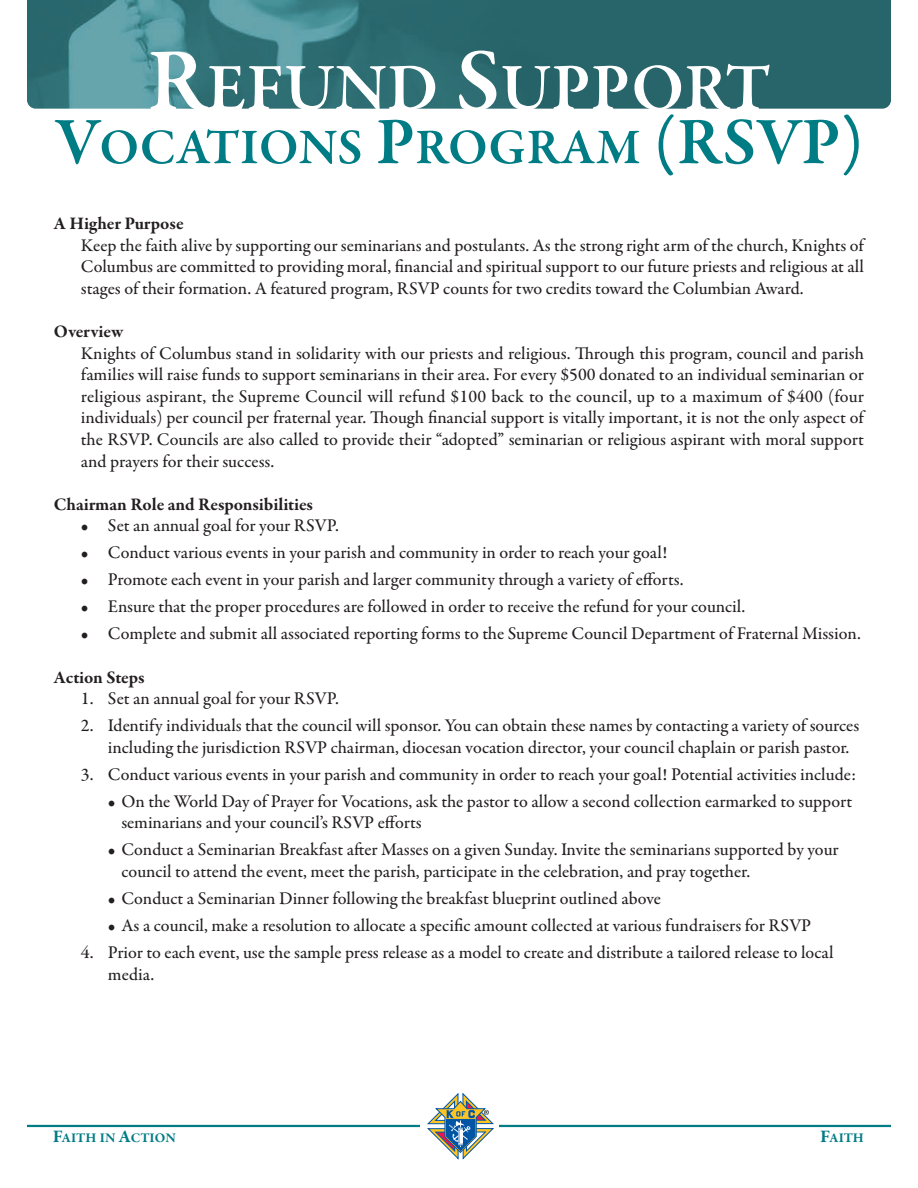
<style>
.page{position:relative;width:918px;height:1188px;background:#fff}
.page>*{position:absolute;margin:0;border:0;box-sizing:border-box;transform-origin:0 0}
.t1{font:600 67.5px "Garamond Premr Pro";color:#fff}
.t2{font:600 50.7px "Garamond Premr Pro";letter-spacing:.005em;color:#007c85}
.t3{font:500 18px/21.6px "Garamond Premr Pro";color:#231f20}
.t4{font:700 18px "Garamond Premr Pro";letter-spacing:-.005em;color:#231f20}
.t5{font:700 13.5px "Garamond Premr Pro";color:#007c85}
.s1{font-size:90px}
.s2{font-size:67.5px}
.s3{font-weight:700}
.s4{font-size:18px}
</style>
<div class="page">
<img style="left:27px;top:0;width:864px;height:109px">
<hr style="left:27px;top:1125px;width:864px;height:2px;background:#007c85">
<div style="left:421px;top:1090px;width:78px;height:70px;background:#fff"></div>
<svg style="left:427px;top:1093px;width:66px;height:66px"></svg>
<p class="t1" style="left:147px;top:62px;width:625px"><span class="s1">R</span>EFUND <span class="s1">S</span>UPPORT</p>
<p class="t2" style="left:55px;top:127px;width:810px"><span class="s2">V</span>OCATIONS <span class="s2">P</span>ROGRAM <span class="s2">(RSVP)</span></p>
<p class="t3" style="left:81px;top:214px;width:785px;text-indent:-27px"><span class="s3">A Higher Purpose<br></span>Keep the faith alive by supporting our seminarians and postulants. As the strong right arm of the church, Knights of Columbus are committed to providing moral, financial and spiritual support to our future priests and religious at all stages of their formation. A featured program, RSVP counts for two credits toward the Columbian Award.</p>
<p class="t3" style="left:81px;top:322px;width:785px;text-indent:-27px"><span class="s3">Overview<br></span>Knights of Columbus stand in solidarity with our priests and religious. Through this program, council and parish families will raise funds to support seminarians in their area. For every $500 donated to an individual seminarian or religious aspirant, the Supreme Council will refund $100 back to the council, up to a maximum of $400 (four individuals) per council per fraternal year. Though financial support is vitally important, it is not the only aspect of the RSVP. Councils are also called to provide their “adopted” seminarian or religious aspirant with moral support and prayers for their success.</p>
<p class="t4" style="left:54px;top:497px;width:261px">Chairman Role and Responsibilities</p>
<p class="t3" style="left:81px;top:517px;width:260px">• Set an annual goal for your RSVP.</p>
<p class="t3" style="left:81px;top:544px;width:588px">• Conduct various events in your parish and community in order to reach your goal!</p>
<p class="t3" style="left:81px;top:571px;width:604px">• Promote each event in your parish and larger community through a variety of efforts.</p>
<p class="t3" style="left:81px;top:598px;width:666px">• Ensure that the proper procedures are followed in order to receive the refund for your council.</p>
<p class="t3" style="left:81px;top:625px;width:781px">• Complete and submit all associated reporting forms to the Supreme Council Department of Fraternal Mission.</p>
<p class="t4" style="left:54px;top:670px;width:92px">Action Steps</p>
<p class="t3" style="left:81px;top:689px;width:260px">1. Set an annual goal for your RSVP.</p>
<p class="t3" style="left:108px;top:716px;width:753px;text-indent:-27px">2. Identify individuals that the council will sponsor. You can obtain these names by contacting a variety of sources including the jurisdiction RSVP chairman, diocesan vocation director, your council chaplain or parish pastor.</p>
<p class="t3" style="left:81px;top:765px;width:777px">3. Conduct various events in your parish and community in order to reach your goal! Potential activities include:</p>
<p class="t3" style="left:121px;top:792px;width:732px;text-indent:-13px">• On the World Day of Prayer for Vocations, ask the pastor to allow a second collection earmarked to support seminarians and your council’s RSVP efforts</p>
<p class="t3" style="left:121px;top:841px;width:719px;text-indent:-13px">• Conduct a Seminarian Breakfast after Masses on a given Sunday. Invite the seminarians supported by your council to attend the event, meet the parish, participate in the celebration, and pray together.</p>
<p class="t3" style="left:108px;top:889px;width:555px">• Conduct a Seminarian Dinner following the breakfast blueprint outlined above</p>
<p class="t3" style="left:108px;top:916px;width:705px">• As a council, make a resolution to allocate a specific amount collected at various fundraisers for RSVP</p>
<p class="t3" style="left:108px;top:943px;width:727px;text-indent:-27px">4. Prior to each event, use the sample press release as a model to create and distribute a tailored release to local media.</p>
<p class="t5" style="left:53px;top:1132px;width:125px"><span class="s4">F</span>AITH IN <span class="s4">A</span>CTION</p>
<p class="t5" style="left:820px;top:1132px;width:45px"><span class="s4">F</span>AITH</p>
</div>
